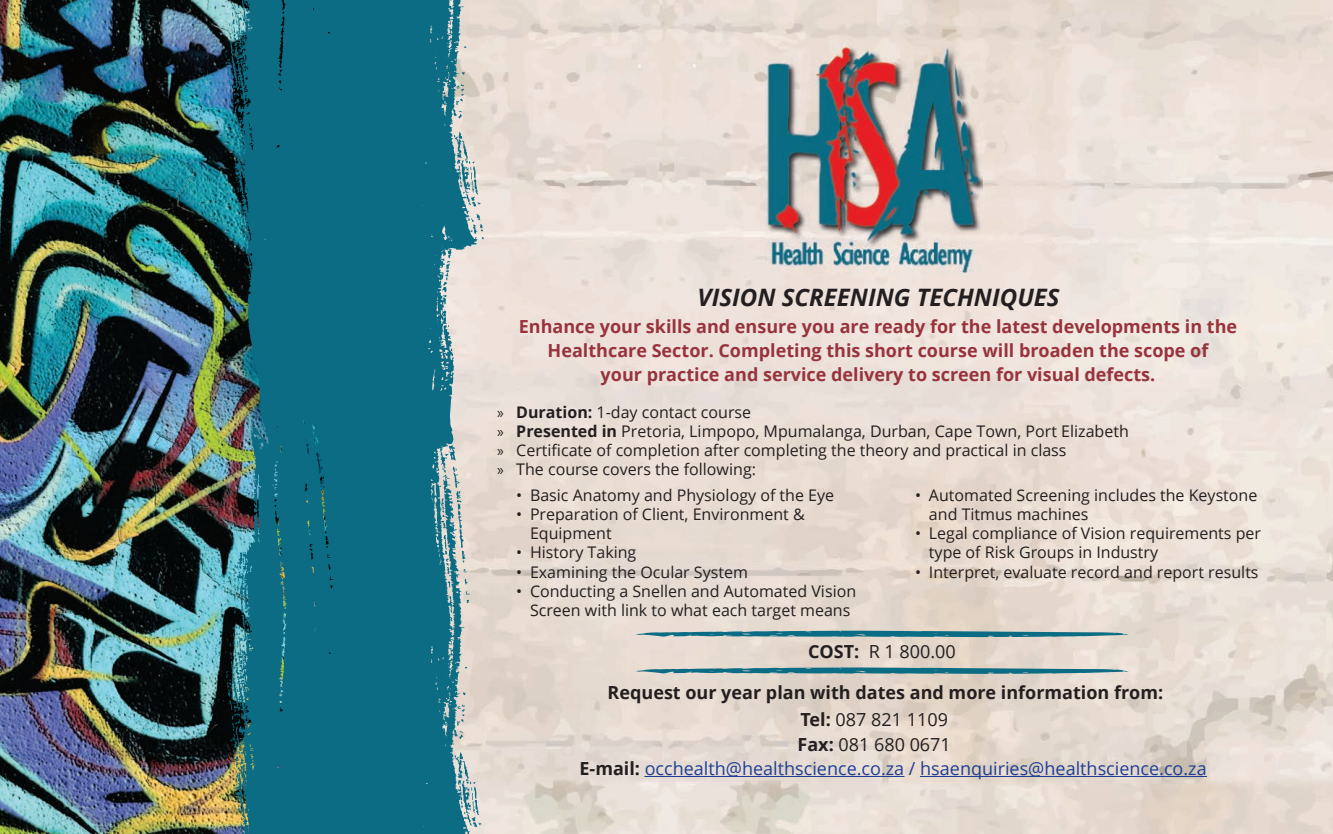
<style>
.page{position:relative;width:1333px;height:834px;background:#fff}
.page>*{position:absolute;margin:0;border:0;box-sizing:border-box;transform-origin:0 0}
.t1{font:italic 700 24px "Open Sans";color:#231f20}
.t2{font:700 18px/24px "Open Sans";color:#98333c;text-align:center}
.t3{font:18px "Open Sans";color:#1f3e94}
.t4{font:700 18px "Open Sans";color:#231f20}
.t5{font:18px/24.6px "Open Sans";color:#231f20}
.t6{font:16px/19.2px "Open Sans";color:#231f20}
.s1{font-family:"Myriad Pro"}
.s2{font-weight:700}
.s3{font-weight:700;color:#231f20}
</style>
<div class="page">
<img style="left:484px;top:0;width:178px;height:833px">
<img style="left:662px;top:0;width:670px;height:833px">
<img style="left:765px;top:44px;width:217px;height:229px">
<svg style="left:636px;top:630px;width:492px;height:7px;background:#53909c"></svg>
<img style="left:0;top:0;width:223px;height:833px">
<svg style="left:223px;top:0;width:261px;height:833px;background:#267586"></svg>
<svg style="left:636px;top:667px;width:492px;height:6px;background:#468997"></svg>
<svg style="left:644px;top:775px;width:260px;height:1px"></svg>
<svg style="left:920px;top:775px;width:286px;height:1px"></svg>
<h1 class="t1" style="left:697px;top:280px;width:363px">VISION SCREENING TECHNIQUES</h1>
<p class="t2" style="left:519px;top:314px;width:719px">Enhance your skills and ensure you are ready for the latest developments in the<br>Healthcare Sector. Completing this short course will broaden the scope of<br>your practice and service delivery to screen for visual defects.</p>
<p class="t6" style="left:497px;top:402px;width:633px"><span class="s1">»</span> <span class="s2">Duration:</span> 1-day contact course<br><span class="s1">»</span> <span class="s2">Presented in</span> Pretoria, Limpopo, Mpumalanga, Durban, Cape Town, Port Elizabeth <span class="s1">»</span> Certificate of completion after completing the theory and practical in class<br><span class="s1">»</span> The course covers the following:</p>
<p class="t6" style="left:516px;top:485px;width:319px">• Basic Anatomy and Physiology of the Eye</p>
<p class="t6" style="left:530px;top:504px;width:276px;text-indent:-14px">• Preparation of Client, Environment &amp;<br>Equipment</p>
<p class="t6" style="left:516px;top:542px;width:122px">• History Taking</p>
<p class="t6" style="left:516px;top:561px;width:233px">• Examining the Ocular System</p>
<p class="t6" style="left:516px;top:581px;width:341px;text-align:center">• Conducting a Snellen and Automated Vision<br>Screen with link to what each target means</p>
<p class="t6" style="left:928px;top:485px;width:330px;text-indent:-14px">• Automated Screening includes the Keystone and Titmus machines</p>
<p class="t6" style="left:928px;top:523px;width:333px;text-indent:-14px">• Legal compliance of Vision requirements per type of Risk Groups in Industry</p>
<p class="t6" style="left:915px;top:561px;width:345px">• Interpret, evaluate record and report results</p>
<p class="t5" style="left:808px;top:638px;width:149px"><span class="s2">COST:</span> R 1 800.00</p>
<p class="t4" style="left:607px;top:680px;width:557px">Request our year plan with dates and more information from:</p>
<p class="t5" style="left:797px;top:706px;width:155px"><span class="s2">Tel:</span> 087 821 1109<br><span class="s2">Fax:</span> 081 680 0671</p>
<p class="t3" style="left:579px;top:756px;width:628px"><span class="s3">E-mail:</span> occhealth@healthscience.co.za / hsaenquiries@healthscience.co.za</p>
</div>
